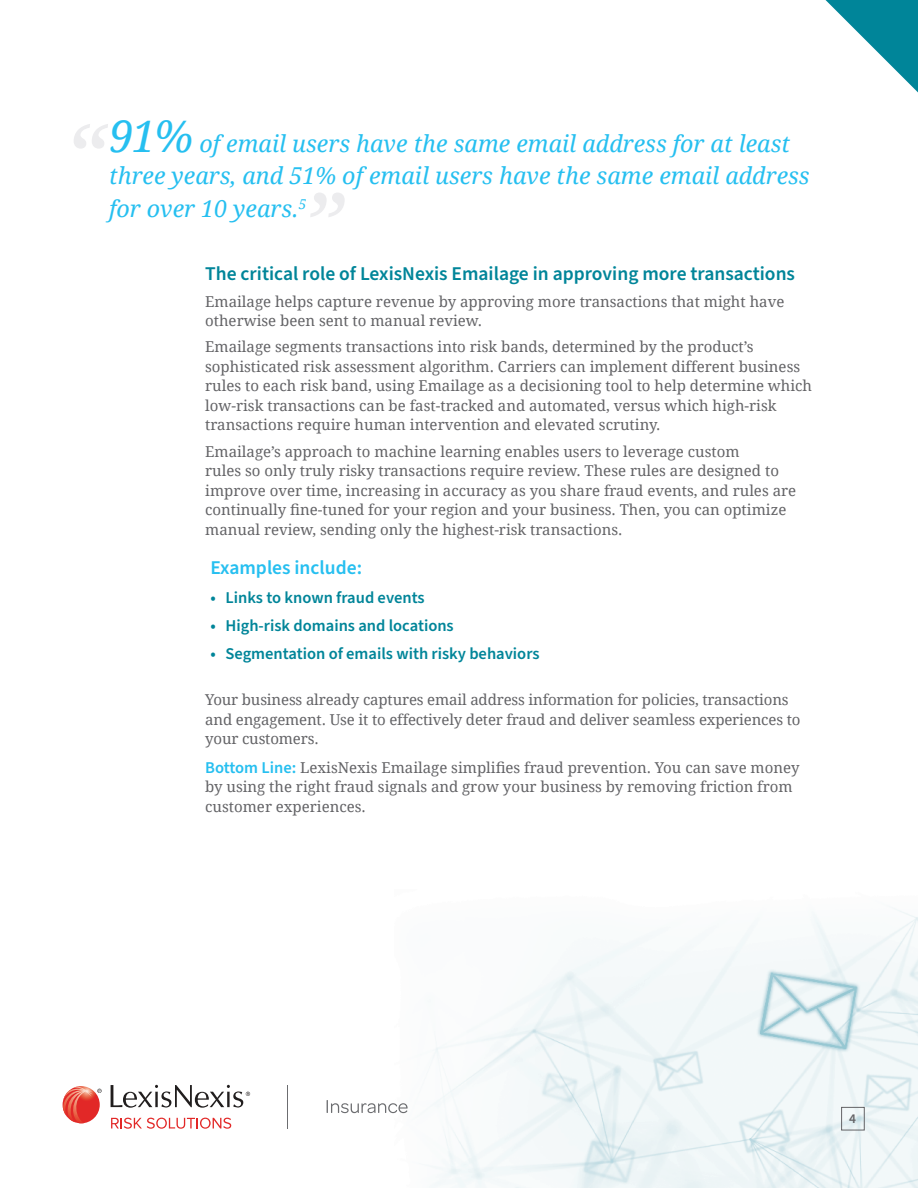
<style>
.page{position:relative;width:918px;height:1188px;background:#fff}
.page>*{position:absolute;margin:0;border:0;box-sizing:border-box;transform-origin:0 0}
.t1{font:italic 23.25px/32.4px "Droid Serif";color:#26bff0}
.Content_-_Subhead_co{font:600 19.5px "Source Sans Pro";color:#008599}
.Content_-_1_Column{font:600 19.5px "Source Sans Pro";color:#26bff0}
.R_bullet{font:600 16.5px "Source Sans Pro";color:#008599}
.Content_-_1_Column-2{font:15px/19.5px "Droid Serif";color:#636366}
.Page_Numbers{font:600 13.5px "Source Sans Pro";color:#636366}
.s1{font-size:90.45px;color:#ececee}
.s2{font-size:43.5px}
.s3{font-family:"Source Sans Pro";font-weight:600;font-size:16.5px;color:#26bff0}
</style>
<div class="page">
<svg style="left:826px;top:0;width:92px;height:92px"></svg>
<img style="left:402px;top:908px;width:516px;height:280px">
<div style="left:841px;top:1107px;width:24px;height:23px;border:1px solid #636366"></div>
<svg style="left:111px;top:1118px;width:120px;height:11px"></svg>
<svg style="left:111px;top:1085px;width:139px;height:23px"></svg>
<svg style="left:63px;top:1087px;width:39px;height:36px"></svg>
<hr style="left:287px;top:1085px;width:1px;height:44px;background:#6c6d70">
<svg style="left:327px;top:1100px;width:81px;height:13px"></svg>
<h1 class="t1" style="left:109px;top:127px;width:702px;text-indent:-45px"><span class="s1">“</span><span class="s2">91%</span> of email users have the same email address for at least three years, and 51% of email users have the same email address for over 10 years.<sup>5</sup></h1>
<p class="Content_-_Subhead_co" style="left:205px;top:261px;width:591px">The critical role of LexisNexis Emailage in approving more transactions</p>
<p class="Content_-_1_Column-2" style="left:205px;top:291px;width:581px">Emailage helps capture revenue by approving more transactions that might have otherwise been sent to manual review.</p>
<p class="Content_-_1_Column-2" style="left:205px;top:337px;width:608px">Emailage segments transactions into risk bands, determined by the product’s sophisticated risk assessment algorithm. Carriers can implement different business rules to each risk band, using Emailage as a decisioning tool to help determine which low-risk transactions can be fast-tracked and automated, versus which high-risk transactions require human intervention and elevated scrutiny.</p>
<p class="Content_-_1_Column-2" style="left:205px;top:441px;width:593px">Emailage’s approach to machine learning enables users to leverage custom<br>rules so only truly risky transactions require review. These rules are designed to improve over time, increasing in accuracy as you share fraud events, and rules are continually fine-tuned for your region and your business. Then, you can optimize manual review, sending only the highest-risk transactions.</p>
<p class="Content_-_1_Column" style="left:210px;top:555px;width:153px">Examples include:</p>
<p class="R_bullet" style="left:210px;top:586px;width:216px">• Links to known fraud events</p>
<p class="R_bullet" style="left:210px;top:614px;width:245px">• High-risk domains and locations</p>
<p class="R_bullet" style="left:210px;top:642px;width:331px">• Segmentation of emails with risky behaviors</p>
<p class="Content_-_1_Column-2" style="left:205px;top:690px;width:597px">Your business already captures email address information for policies, transactions and engagement. Use it to effectively deter fraud and deliver seamless experiences to your customers.</p>
<p class="Content_-_1_Column-2" style="left:205px;top:757px;width:596px"><span class="s3">Bottom Line:</span> LexisNexis Emailage simplifies fraud prevention. You can save money by using the right fraud signals and grow your business by removing friction from customer experiences.</p>
<p class="Page_Numbers" style="left:849px;top:1110px;width:8px">4</p>
</div>
